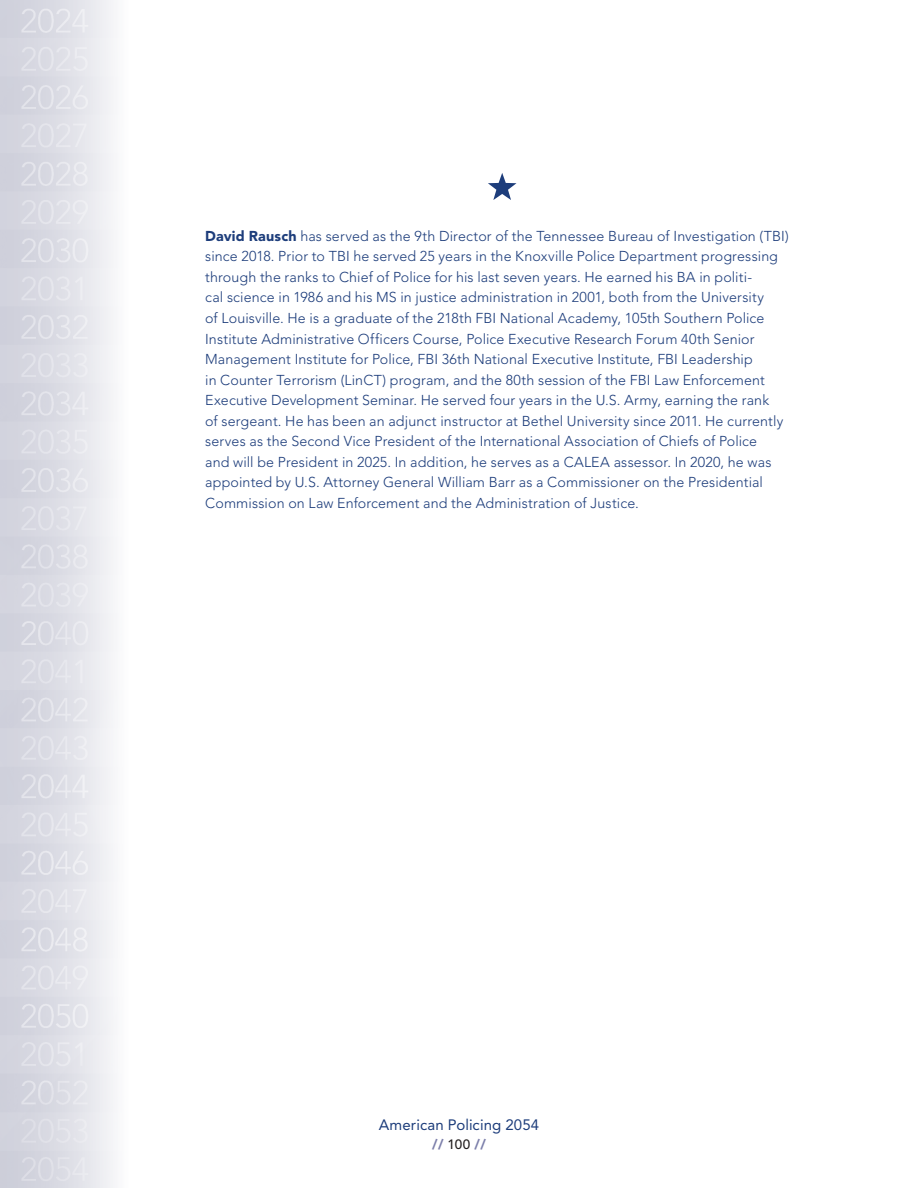
<style>
.page{position:relative;width:918px;height:1188px;background:#fff}
.page>*{position:absolute;margin:0;border:0;box-sizing:border-box;transform-origin:0 0}
.t1{font:15px "Avenir LT Std";letter-spacing:.005em;color:#1d3d7b}
.t2{font:300 14.25px/20.5px "Avenir LT Std";letter-spacing:.01em;color:#1d3d7b}
.t3{font:900 13.5px "Avenir LT Std";color:#7c7faa}
.s1{font-weight:900}
.s2{font-weight:500;color:#231f20}
</style>
<div class="page">
<img style="left:0;top:0;width:114px;height:1188px">
<svg style="left:488px;top:173px;width:29px;height:27px"></svg>
<p class="t2" style="left:205px;top:226px;width:585px"><span class="s1">David Rausch</span> has served as the 9th Director of the Tennessee Bureau of Investigation (TBI) since 2018. Prior to TBI he served 25 years in the Knoxville Police Department progressing through the ranks to Chief of Police for his last seven years. He earned his BA in politi-<br>cal science in 1986 and his MS in justice administration in 2001, both from the University<br>of Louisville. He is a graduate of the 218th FBI National Academy, 105th Southern Police Institute Administrative Officers Course, Police Executive Research Forum 40th Senior Management Institute for Police, FBI 36th National Executive Institute, FBI Leadership<br>in Counter Terrorism (LinCT) program, and the 80th session of the FBI Law Enforcement Executive Development Seminar. He served four years in the U.S. Army, earning the rank<br>of sergeant. He has been an adjunct instructor at Bethel University since 2011. He currently serves as the Second Vice President of the International Association of Chiefs of Police<br>and will be President in 2025. In addition, he serves as a CALEA assessor. In 2020, he was appointed by U.S. Attorney General William Barr as a Commissioner on the Presidential Commission on Law Enforcement and the Administration of Justice.</p>
<p class="t1" style="left:379px;top:1116px;width:162px">American Policing 2054</p>
<p class="t3" style="left:432px;top:1137px;width:55px">// <span class="s2">100</span> //</p>
</div>
